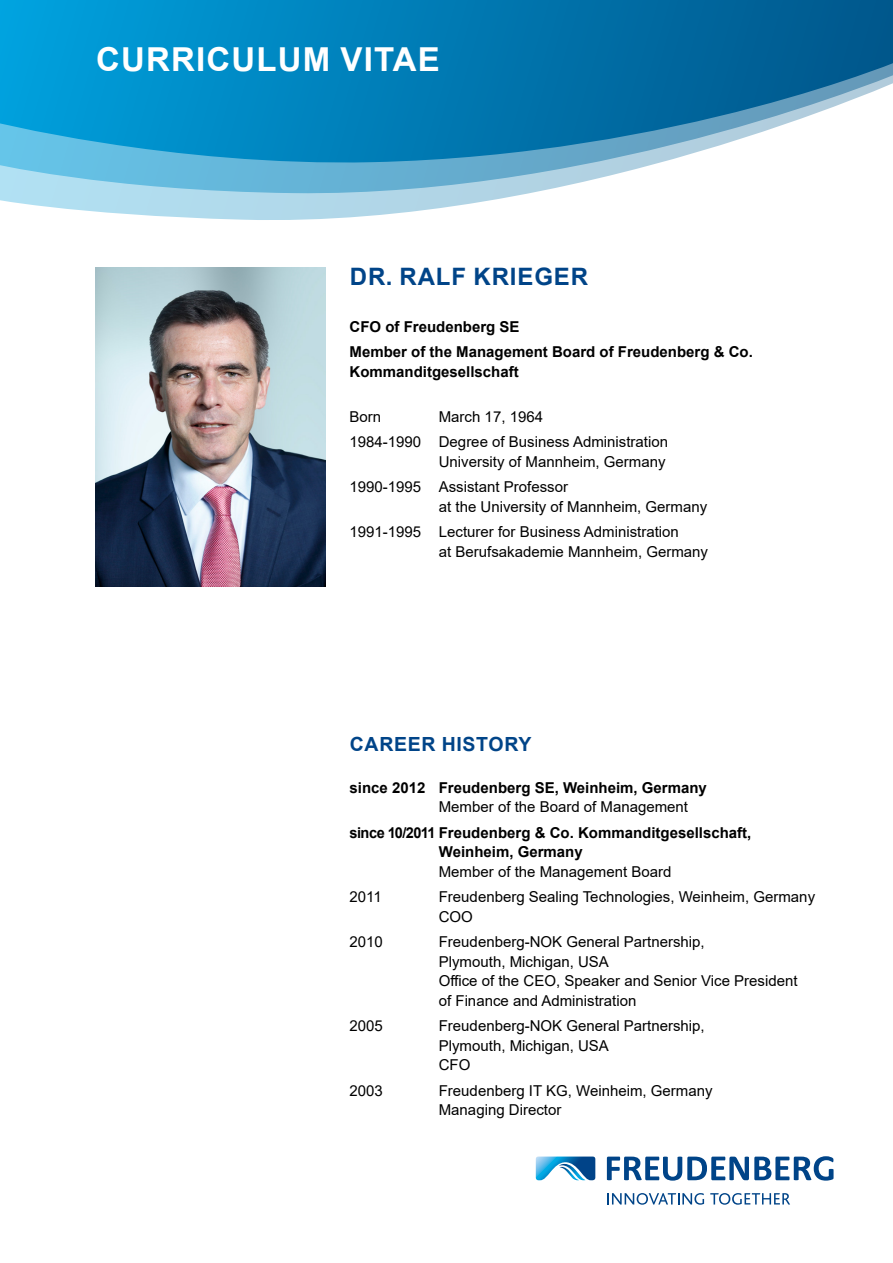
<style>
.page{position:relative;width:893px;height:1263px;background:#fff}
.page>*{position:absolute;margin:0;border:0;box-sizing:border-box;transform-origin:0 0}
.t1{font:700 33px "Arial";letter-spacing:.035em;color:#fff}
.t2{font:700 24px "Arial";letter-spacing:.035em;color:#048}
.t3{font:700 19.5px "Arial";letter-spacing:.035em;color:#048}
.t4{font:15px/19.5px "Arial";color:#000}
.t5{font:700 15px/25.5px "Arial";color:#000}
</style>
<div class="page">
<div style="left:0;top:0;width:893px;height:224px;background:linear-gradient(to right,#00a1de,#00558a)"></div>
<svg style="left:0;top:58px;width:893px;height:12px;background:#007ab3"></svg>
<svg style="left:0;top:70px;width:893px;height:8px;background:#037cb4"></svg>
<svg style="left:0;top:78px;width:893px;height:509px"></svg>
<svg style="left:607px;top:1156px;width:226px;height:24px"></svg>
<svg style="left:536px;top:1156px;width:59px;height:24px"></svg>
<svg style="left:607px;top:1193px;width:97px;height:12px"></svg>
<svg style="left:710px;top:1193px;width:80px;height:12px"></svg>
<img style="left:96px;top:268px;width:230px;height:318px">
<h1 class="t1" style="left:96px;top:36px;width:345px">CURRICULUM VITAE</h1>
<h2 class="t2" style="left:350px;top:260px;width:240px">DR. RALF KRIEGER</h2>
<p class="t5" style="left:349px;top:314px;width:405px">CFO of Freudenberg SE<br>Member of the Management Board of Freudenberg &amp; Co.</p>
<p class="t5" style="left:349px;top:359px;width:171px">Kommanditgesellschaft</p>
<p class="t4" style="left:349px;top:407px;width:33px">Born</p>
<p class="t4" style="left:349px;top:404px;width:320px;line-height:25.5px;text-indent:89px">March 17, 1964<br>1984-1990 Degree of Business Administration</p>
<p class="t4" style="left:349px;top:449px;width:318px;line-height:25.5px;text-indent:89px">University of Mannheim, Germany<br>1990-1995 Assistant Professor</p>
<p class="t4" style="left:349px;top:494px;width:359px;line-height:25.5px;text-indent:89px">at the University of Mannheim, Germany<br>1991-1995 Lecturer for Business Administration</p>
<p class="t4" style="left:439px;top:542px;width:271px">at Berufsakademie Mannheim, Germany</p>
<h3 class="t3" style="left:350px;top:730px;width:183px">CAREER HISTORY</h3>
<p class="t5" style="left:349px;top:775px;width:359px">since 2012 Freudenberg SE, Weinheim, Germany</p>
<p class="t4" style="left:439px;top:797px;width:251px">Member of the Board of Management</p>
<p class="t5" style="left:439px;top:823px;width:314px;line-height:19.5px;text-indent:-89px">since 10/2011 Freudenberg &amp; Co. Kommanditgesellschaft,<br>Weinheim, Germany</p>
<p class="t4" style="left:439px;top:861px;width:234px">Member of the Management Board</p>
<p class="t4" style="left:349px;top:887px;width:34px">2011</p>
<p class="t4" style="left:439px;top:887px;width:378px">Freudenberg Sealing Technologies, Weinheim, Germany<br>COO</p>
<p class="t4" style="left:349px;top:932px;width:35px">2010</p>
<p class="t4" style="left:439px;top:932px;width:360px">Freudenberg-NOK General Partnership,<br>Plymouth, Michigan, USA<br>Office of the CEO, Speaker and Senior Vice President of Finance and Administration</p>
<p class="t4" style="left:349px;top:1016px;width:35px">2005</p>
<p class="t4" style="left:439px;top:1016px;width:267px">Freudenberg-NOK General Partnership,<br>Plymouth, Michigan, USA<br>CFO</p>
<p class="t4" style="left:349px;top:1080px;width:35px">2003</p>
<p class="t4" style="left:439px;top:1080px;width:275px">Freudenberg IT KG, Weinheim, Germany<br>Managing Director</p>
</div>
